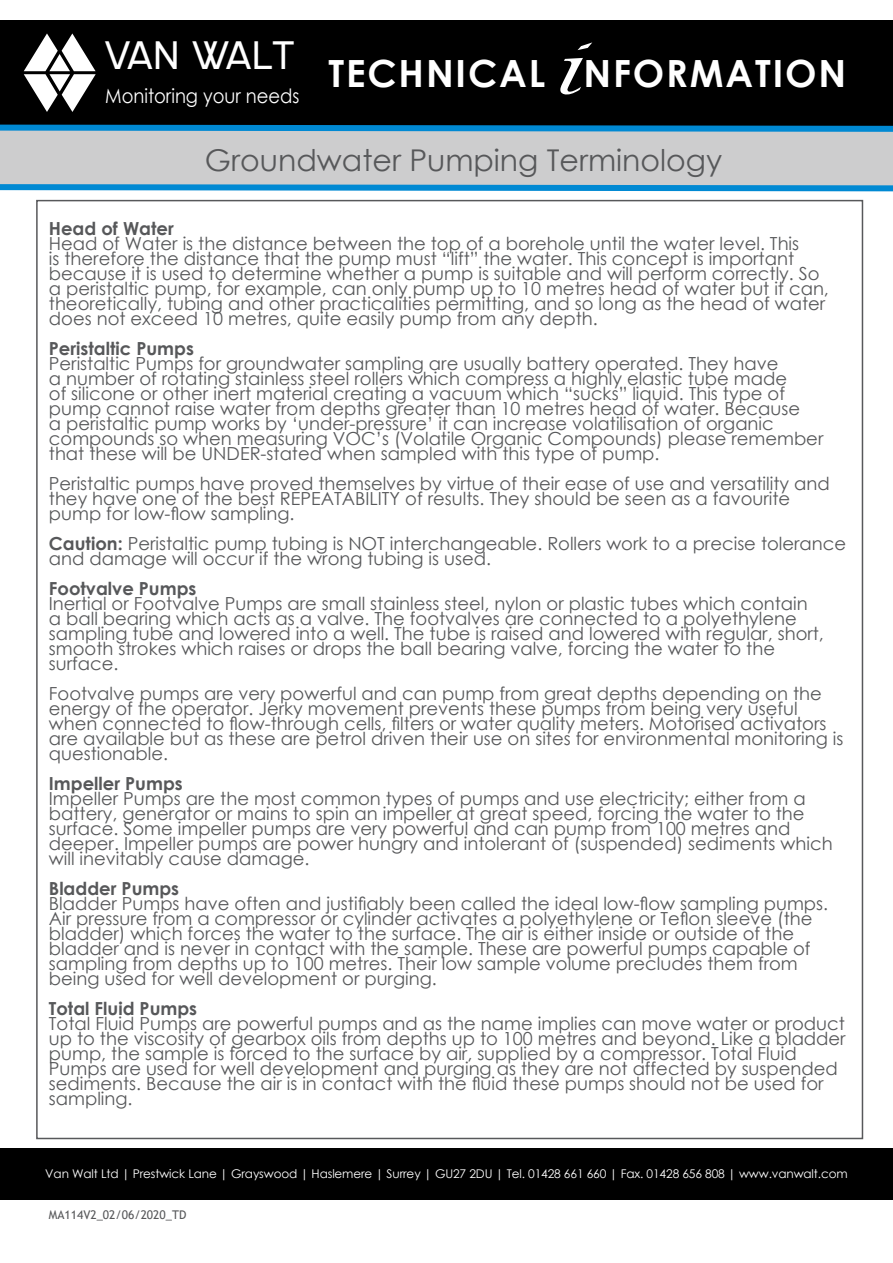
<style>
.page{position:relative;width:893px;height:1263px;background:#fff}
.page>*{position:absolute;margin:0;border:0;box-sizing:border-box;transform-origin:0 0}
.t1{font:41.25px "SF New Republic";color:#fff}
.t2{font:700 37.5px "Century Gothic";letter-spacing:.05em;color:#fff}
.t3{font:30px "Century Gothic";color:#57585a}
.t4{font:19.8px "Century Gothic";color:#fff;scale:.91 1}
.t5{font:18px/15px "Century Gothic";color:#57585a}
.t6{font:700 18px "Century Gothic";color:#57585a}
.t7{font:12px "Century Gothic";letter-spacing:-.01em;color:#fff}
.t8{font:12px "Trebuchet MS";color:#57585a}
.s1{font-weight:700}
</style>
<div class="page">
<div style="left:0;top:21px;width:893px;height:106px;background:#000"></div>
<div style="left:0;top:131px;width:893px;height:55px;background:#cdcdce"></div>
<svg style="left:0;top:184px;width:893px;height:8px;background:#3aa1d9"></svg>
<div style="left:0;top:1148px;width:893px;height:51px;background:#000"></div>
<svg style="left:0;top:124px;width:893px;height:8px;background:#147ab2"></svg>
<svg style="left:24px;top:33px;width:72px;height:79px"></svg>
<h1 class="t1" style="left:105px;top:33px;width:191px">VAN WALT</h1>
<p class="t4" style="left:105px;top:82px;width:215px">Monitoring your needs</p>
<h2 class="t2" style="left:328px;top:45px;width:519px">TECHNICAL NFORMATION</h2>
<h3 class="t3" style="left:205px;top:139px;width:519px">Groundwater Pumping Terminology</h3>
<p class="t6" style="left:49px;top:215px;width:126px">Head of Water</p>
<p class="t5" style="left:49px;top:235px;width:781px">Head of Water is the distance between the top of a borehole until the water level. This<br>is therefore the distance that the pump must “lift” the water. This concept is important because it is used to determine whether a pump is suitable and will perform correctly. So a peristaltic pump, for example, can only pump up to 10 metres head of water but it can, theoretically, tubing and other practicalities permitting, and so long as the head of water does not exceed 10 metres, quite easily pump from any depth.</p>
<p class="t6" style="left:49px;top:334px;width:147px">Peristaltic Pumps</p>
<p class="t5" style="left:49px;top:355px;width:776px">Peristaltic Pumps for groundwater sampling are usually battery operated. They have<br>a number of rotating stainless steel rollers which compress a highly elastic tube made<br>of silicone or other inert material creating a vacuum which “sucks” liquid. This type of pump cannot raise water from depths greater than 10 metres head of water. Because<br>a peristaltic pump works by ‘under-pressure’ it can increase volatilisation of organic compounds so when measuring VOC’s (Volatile Organic Compounds) please remember that these will be UNDER-stated when sampled with this type of pump.</p>
<p class="t5" style="left:49px;top:475px;width:782px">Peristaltic pumps have proved themselves by virtue of their ease of use and versatility and they have one of the best REPEATABILITY of results. They should be seen as a favourite pump for low-flow sampling.</p>
<p class="t5" style="left:49px;top:535px;width:799px"><span class="s1">Caution:</span> Peristaltic pump tubing is NOT interchangeable. Rollers work to a precise tolerance and damage will occur if the wrong tubing is used.</p>
<p class="t6" style="left:49px;top:574px;width:149px">Footvalve Pumps</p>
<p class="t5" style="left:49px;top:595px;width:777px">Inertial or Footvalve Pumps are small stainless steel, nylon or plastic tubes which contain a ball bearing which acts as a valve. The footvalves are connected to a polyethylene sampling tube and lowered into a well. The tube is raised and lowered with regular, short, smooth strokes which raises or drops the ball bearing valve, forcing the water to the surface.</p>
<p class="t5" style="left:49px;top:685px;width:796px">Footvalve pumps are very powerful and can pump from great depths depending on the energy of the operator. Jerky movement prevents these pumps from being very useful when connected to flow-through cells, filters or water quality meters. Motorised activators are available but as these are petrol driven their use on sites for environmental monitoring is questionable.</p>
<p class="t6" style="left:49px;top:769px;width:135px">Impeller Pumps</p>
<p class="t5" style="left:49px;top:790px;width:785px">Impeller Pumps are the most common types of pumps and use electricity; either from a battery, generator or mains to spin an impeller at great speed, forcing the water to the surface. Some impeller pumps are very powerful and can pump from 100 metres and deeper. Impeller pumps are power hungry and intolerant of (suspended) sediments which will inevitably cause damage.</p>
<p class="t6" style="left:49px;top:874px;width:132px">Bladder Pumps</p>
<p class="t5" style="left:49px;top:895px;width:781px">Bladder Pumps have often and justifiably been called the ideal low-flow sampling pumps.<br>Air pressure from a compressor or cylinder activates a polyethylene or Teflon sleeve (the bladder) which forces the water to the surface. The air is either inside or outside of the bladder and is never in contact with the sample. These are powerful pumps capable of sampling from depths up to 100 metres. Their low sample volume precludes them from being used for well development or purging.</p>
<p class="t6" style="left:49px;top:994px;width:150px">Total Fluid Pumps</p>
<p class="t5" style="left:49px;top:1015px;width:798px">Total Fluid Pumps are powerful pumps and as the name implies can move water or product up to the viscosity of gearbox oils from depths up to 100 metres and beyond. Like a bladder pump, the sample is forced to the surface by air, supplied by a compressor. Total Fluid Pumps are used for well development and purging as they are not affected by suspended sediments. Because the air is in contact with the fluid these pumps should not be used for sampling.</p>
<p class="t7" style="left:45px;top:1165px;width:804px">Van Walt Ltd | Prestwick Lane | Grayswood | Haslemere | Surrey | GU27 2DU | Tel. 01428 661 660 | Fax. 01428 656 808 | www.vanwalt.com</p>
<p class="t8" style="left:49px;top:1207px;width:139px">MA114V2_02/06/2020_TD</p>
</div>
